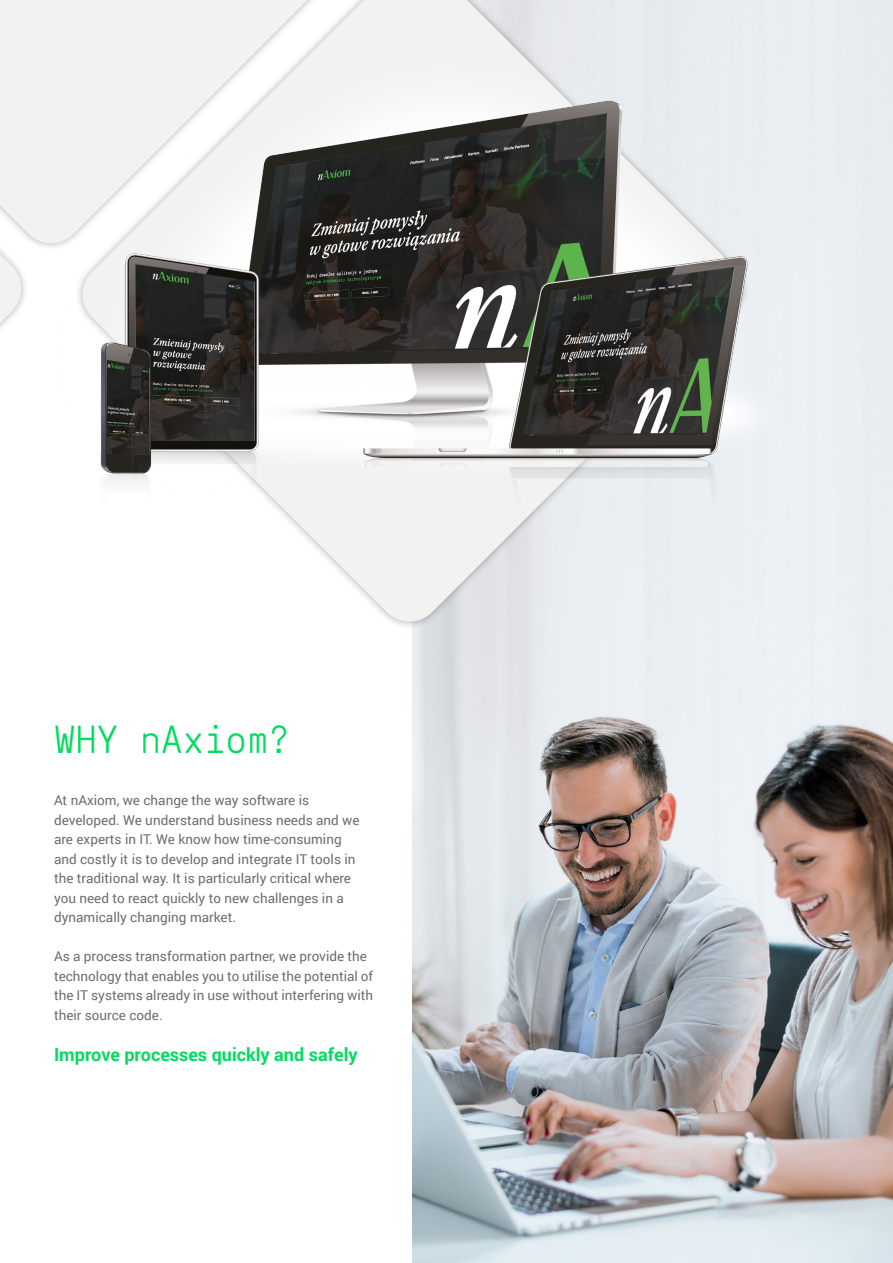
<style>
.page{position:relative;width:893px;height:1263px;background:#fff}
.page>*{position:absolute;margin:0;border:0;box-sizing:border-box;transform-origin:0 0}
.t1{font:300 39px "GT Pressura Mono";color:#00dc5f}
.t2{font:700 18px "Roboto";color:#00dc5f}
.t3{font:13.5px/19.5px "Roboto";color:#706d6b}
</style>
<div class="page">
<img style="left:412px;top:0;width:481px;height:1263px">
<svg style="left:274px;top:0;width:471px;height:625px;fill:#eaeff2"></svg>
<svg style="left:29px;top:0;width:358px;height:246px;fill:#f2f2f2"></svg>
<div style="left:0;top:0;width:29px;height:629px;background:#000;opacity:.3"></div>
<svg style="left:0;top:0;width:24px;height:625px"></svg>
<img style="left:54px;top:54px;width:744px;height:451px">
<h1 class="t1" style="left:54px;top:719px;width:237px">WHY nAxiom?</h1>
<p class="t3" style="left:54px;top:790px;width:307px">At nAxiom, we change the way software is developed. We understand business needs and we are experts in IT. We know how time-consuming and costly it is to develop and integrate IT tools in the traditional way. It is particularly critical where you need to react quickly to new challenges in a dynamically changing market.</p>
<p class="t3" style="left:54px;top:946px;width:321px">As a process transformation partner, we provide the technology that enables you to utilise the potential of the IT systems already in use without interfering with their source code.</p>
<h2 class="t2" style="left:54px;top:1042px;width:305px">Improve processes quickly and safely</h2>
</div>
